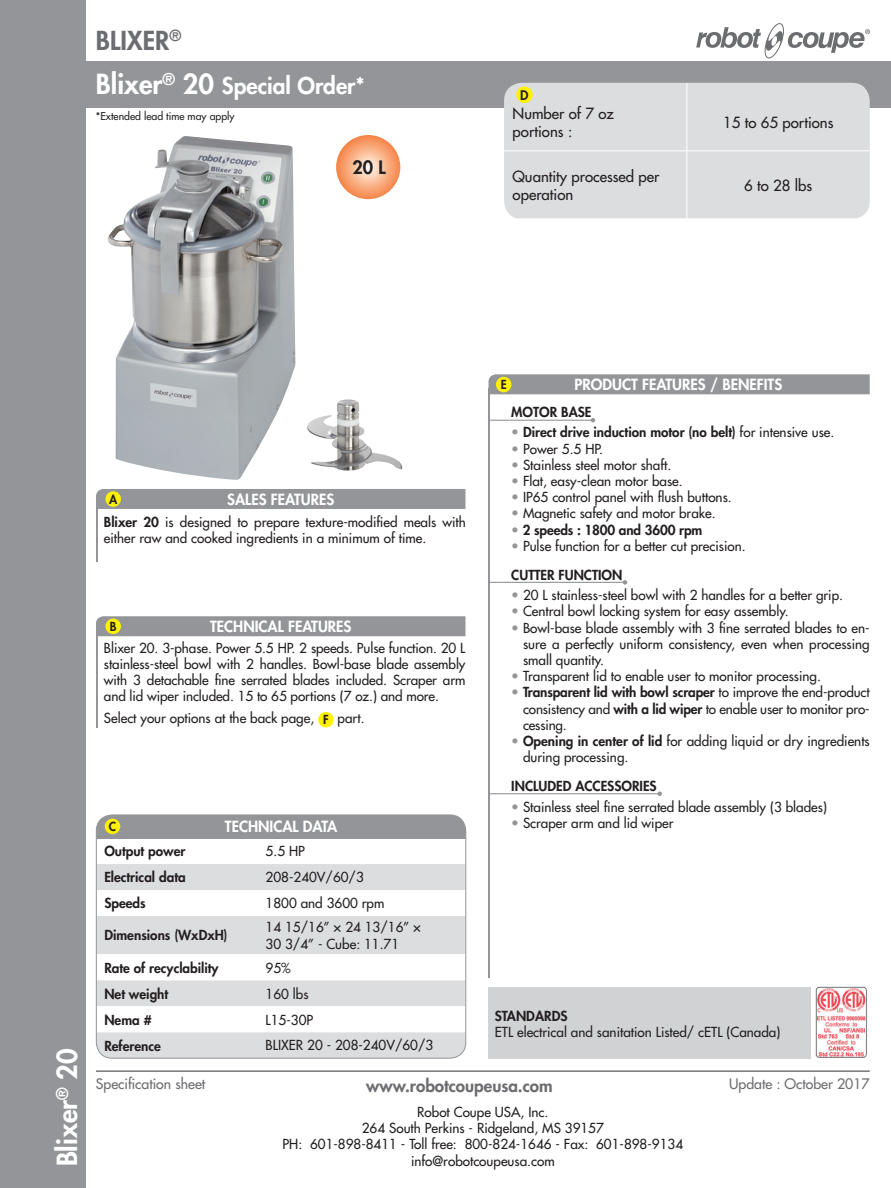
<style>
.page{position:relative;width:891px;height:1188px;background:#fff}
.page>*{position:absolute;margin:0;border:0;box-sizing:border-box;transform-origin:0 0}
.t1{font:800 27px "Futura";color:#fff}
.t2{font:800 25.5px "Futura";color:#6c6d70}
.t3{font:800 22.5px "Futura";color:#fff}
.t4{font:800 18px "Futura";color:#231f20}
.t5{font:800 16.95px "Futura";color:#6c6d70}
.t6{font:15px/18px "Futura";color:#231f20}
.t7{font:800 15px "Futura";color:#fff}
.t8{font:14.1px "Futura";color:#6c6d70}
.t9{font:13.5px/16.2px "Futura";color:#231f20}
.t10{font:800 13.5px "Futura";color:#231f20}
.t11{font:800 12.9px "Futura";color:#231f20}
.t12{font:800 12.15px "Futura";color:#231f20}
.t13{font:10.5px "Futura";color:#231f20}
.s1{font-size:27px}
.s2{font-weight:800}
.s3{font-weight:800;font-size:12.15px}
.s4{font-weight:400;color:#939598}
.s5{font-weight:400}
.s6{color:#939598}
</style>
<div class="page">
<div style="left:0;top:0;width:85px;height:1188px;background:#939598"></div>
<div style="left:63px;top:61px;width:828px;height:46px;background:#939598"></div>
<svg style="left:696px;top:23px;width:174px;height:35px"></svg>
<div style="left:96px;top:815px;width:370px;height:23px;background:#939598"></div>
<div style="left:96px;top:864px;width:370px;height:194px;background:#dcdddf"></div>
<svg style="left:98px;top:890px;width:366px;height:142px"></svg>
<div style="left:96px;top:815px;width:370px;height:244px;border:1px solid #939598;border-radius:16px"></div>
<div style="left:105px;top:819px;width:15px;height:15px;background:#fff101;border-radius:50%"></div>
<hr style="left:96px;top:498px;width:2px;height:64px;background:#939598">
<hr style="left:96px;top:624px;width:2px;height:104px;background:#939598">
<div style="left:318px;top:712px;width:16px;height:15px;background:#fff101;border-radius:50%"></div>
<div style="left:489px;top:374px;width:381px;height:20px;background:#939598"></div>
<div style="left:96px;top:489px;width:369px;height:20px;background:#939598"></div>
<div style="left:96px;top:616px;width:369px;height:20px;background:#939598"></div>
<hr style="left:489px;top:420px;width:104px;height:1px;background:#939598">
<svg style="left:591px;top:418px;width:4px;height:4px"></svg>
<hr style="left:489px;top:582px;width:136px;height:1px;background:#939598">
<svg style="left:623px;top:580px;width:4px;height:5px"></svg>
<hr style="left:489px;top:793px;width:171px;height:1px;background:#939598">
<svg style="left:657px;top:792px;width:5px;height:4px"></svg>
<div style="left:105px;top:491px;width:16px;height:16px;background:#fff101;border-radius:50%"></div>
<div style="left:105px;top:619px;width:16px;height:15px;background:#fff101;border-radius:50%"></div>
<div style="left:496px;top:377px;width:15px;height:15px;background:#fff101;border-radius:50%"></div>
<svg style="left:336px;top:135px;width:64px;height:64px;background:#f8aa7e"></svg>
<div style="left:504px;top:83px;width:366px;height:136px;background:#dcdddf"></div>
<hr style="left:687px;top:83px;width:1px;height:68px;background:#fff">
<hr style="left:504px;top:151px;width:183px;height:1px;background:#fff">
<hr style="left:687px;top:151px;width:183px;height:1px;background:#fff">
<hr style="left:687px;top:151px;width:1px;height:68px;background:#fff">
<div style="left:516px;top:86px;width:17px;height:17px;background:#fff101;border-radius:50%"></div>
<img style="left:307px;top:399px;width:96px;height:72px">
<img style="left:107px;top:136px;width:189px;height:344px">
<hr style="left:488px;top:388px;width:2px;height:590px;background:#939598">
<hr style="left:96px;top:1070px;width:774px;height:2px;background:#6c6d70">
<div style="left:488px;top:987px;width:323px;height:72px;background:#d1d2d4"></div>
<img style="left:815px;top:986px;width:52px;height:72px">
<h2 class="t2" style="left:96px;top:24px;width:87px">BLIXER<sup>®</sup></h2>
<h3 class="t3" style="left:96px;top:72px;width:270px"><span class="s1">Blixer</span><sup>®</sup> <span class="s1">20</span> Special Order*</h3>
<p class="t13" style="left:96px;top:110px;width:140px">*Extended lead time may apply</p>
<h3 class="t4" style="left:352px;top:156px;width:35px">20 L</h3>
<p class="t11" style="left:520px;top:87px;width:10px">D</p>
<p class="t6" style="left:513px;top:105px;width:103px">Number of 7 oz portions :</p>
<p class="t6" style="left:723px;top:114px;width:112px">15 to 65 portions</p>
<p class="t6" style="left:513px;top:167px;width:148px">Quantity processed per operation</p>
<p class="t6" style="left:744px;top:176px;width:70px">6 to 28 lbs</p>
<h1 class="t1" style="left:50px;top:1166px;width:120px;rotate:-90deg">Blixer<sup>®</sup> 20</h1>
<p class="t12" style="left:109px;top:491px;width:10px">A</p>
<p class="t7" style="left:227px;top:490px;width:109px">SALES FEATURES</p>
<p class="t9" style="left:104px;top:514px;width:363px"><span class="s2">Blixer 20</span> is designed to prepare texture-modified meals with either raw and cooked ingredients in a minimum of time.</p>
<p class="t12" style="left:110px;top:619px;width:8px">B</p>
<p class="t7" style="left:210px;top:617px;width:143px">TECHNICAL FEATURES</p>
<p class="t9" style="left:104px;top:640px;width:363px;text-align:justify">Blixer 20. 3-phase. Power 5.5 HP. 2 speeds. Pulse function. 20 L stainless-steel bowl with 2 handles. Bowl-base blade assembly with 3 detachable fine serrated blades included. Scraper arm and lid wiper included. 15 to 65 portions (7 oz.) and more.</p>
<p class="t9" style="left:104px;top:710px;width:262px">Select your options at the back page, <span class="s3">F</span> part.</p>
<p class="t12" style="left:109px;top:819px;width:9px">C</p>
<p class="t7" style="left:225px;top:817px;width:114px">TECHNICAL DATA</p>
<p class="t12" style="left:501px;top:377px;width:7px">E</p>
<p class="t7" style="left:575px;top:375px;width:209px">PRODUCT FEATURES / BENEFITS</p>
<p class="t10" style="left:511px;top:403px;width:82px">MOTOR BASE</p>
<p class="t10" style="left:511px;top:424px;width:325px"><span class="s4">•</span> Direct drive induction motor (no belt) <span class="s5">for intensive use.</span></p>
<p class="t9" style="left:511px;top:441px;width:93px"><span class="s6">•</span> Power 5.5 HP.</p>
<p class="t9" style="left:511px;top:457px;width:161px"><span class="s6">•</span> Stainless steel motor shaft.</p>
<p class="t9" style="left:511px;top:473px;width:173px"><span class="s6">•</span> Flat, easy-clean motor base.</p>
<p class="t9" style="left:511px;top:489px;width:222px"><span class="s6">•</span> IP65 control panel with flush buttons.</p>
<p class="t9" style="left:511px;top:505px;width:206px"><span class="s6">•</span> Magnetic safety and motor brake.</p>
<p class="t10" style="left:511px;top:521px;width:193px"><span class="s4">•</span> 2 speeds : 1800 and 3600 rpm</p>
<p class="t9" style="left:511px;top:531px;width:236px;line-height:29px"><span class="s6">•</span> Pulse function for a better cut precision.<br><span class="s2">CUTTER FUNCTION</span></p>
<p class="t9" style="left:511px;top:587px;width:333px"><span class="s6">•</span> 20 L stainless-steel bowl with 2 handles for a better grip.</p>
<p class="t9" style="left:511px;top:603px;width:279px"><span class="s6">•</span> Central bowl locking system for easy assembly.</p>
<p class="t9" style="left:523px;top:620px;width:348px;text-align:justify;text-indent:-12px"><span class="s6">•</span> Bowl-base blade assembly with 3 fine serrated blades to en&shy;sure a perfectly uniform consistency, even when processing small quantity.</p>
<p class="t9" style="left:511px;top:668px;width:311px"><span class="s6">•</span> Transparent lid to enable user to monitor processing.</p>
<p class="t9" style="left:523px;top:684px;width:348px;text-align:justify;text-indent:-12px"><span class="s6">•</span> <span class="s2">Transparent lid with bowl scraper</span> to improve the end-product consistency and <span class="s2">with a lid wiper</span> to enable user to monitor pro&shy;cessing.</p>
<p class="t9" style="left:523px;top:733px;width:348px;text-indent:-12px"><span class="s6">•</span> <span class="s2">Opening in center of lid</span> for adding liquid or dry ingredients during processing.</p>
<p class="t10" style="left:511px;top:778px;width:147px">INCLUDED ACCESSORIES</p>
<p class="t9" style="left:511px;top:799px;width:317px"><span class="s6">•</span> Stainless steel fine serrated blade assembly (3 blades)</p>
<p class="t9" style="left:511px;top:815px;width:164px"><span class="s6">•</span> Scraper arm and lid wiper</p>
<p class="t10" style="left:104px;top:843px;width:83px">Output power</p>
<p class="t9" style="left:266px;top:843px;width:41px">5.5 HP</p>
<p class="t10" style="left:104px;top:869px;width:83px">Electrical data</p>
<p class="t9" style="left:266px;top:869px;width:100px">208-240V/60/3</p>
<p class="t10" style="left:104px;top:895px;width:43px">Speeds</p>
<p class="t9" style="left:266px;top:895px;width:120px">1800 and 3600 rpm</p>
<p class="t10" style="left:104px;top:927px;width:125px">Dimensions (WxDxH)</p>
<p class="t9" style="left:266px;top:919px;width:157px">14 15/16” × 24 13/16” ×<br>30 3/4” - Cube: 11.71</p>
<p class="t10" style="left:104px;top:959px;width:116px">Rate of recyclability</p>
<p class="t9" style="left:266px;top:960px;width:27px">95%</p>
<p class="t10" style="left:104px;top:985px;width:65px">Net weight</p>
<p class="t9" style="left:266px;top:986px;width:44px">160 lbs</p>
<p class="t10" style="left:104px;top:1011px;width:49px">Nema #</p>
<p class="t9" style="left:266px;top:1012px;width:49px">L15-30P</p>
<p class="t10" style="left:104px;top:1037px;width:58px">Reference</p>
<p class="t9" style="left:266px;top:1037px;width:169px">BLIXER 20 - 208-240V/60/3</p>
<p class="t10" style="left:495px;top:1008px;width:74px">STANDARDS</p>
<p class="t9" style="left:495px;top:1024px;width:287px">ETL electrical and sanitation Listed/ cETL (Canada)</p>
<p class="t5" style="left:366px;top:1075px;width:188px">www.robotcoupeusa.com</p>
<p class="t9" style="left:283px;top:1104px;width:402px;text-align:center">Robot Coupe USA, Inc.<br>264 South Perkins - Ridgeland, MS 39157<br>PH: 601-898-8411 - Toll free: 800-824-1646 - Fax: 601-898-9134 info@robotcoupeusa.com</p>
<p class="t8" style="left:96px;top:1075px;width:111px">Specification sheet</p>
<p class="t8" style="left:729px;top:1075px;width:142px">Update : October 2017</p>
</div>
